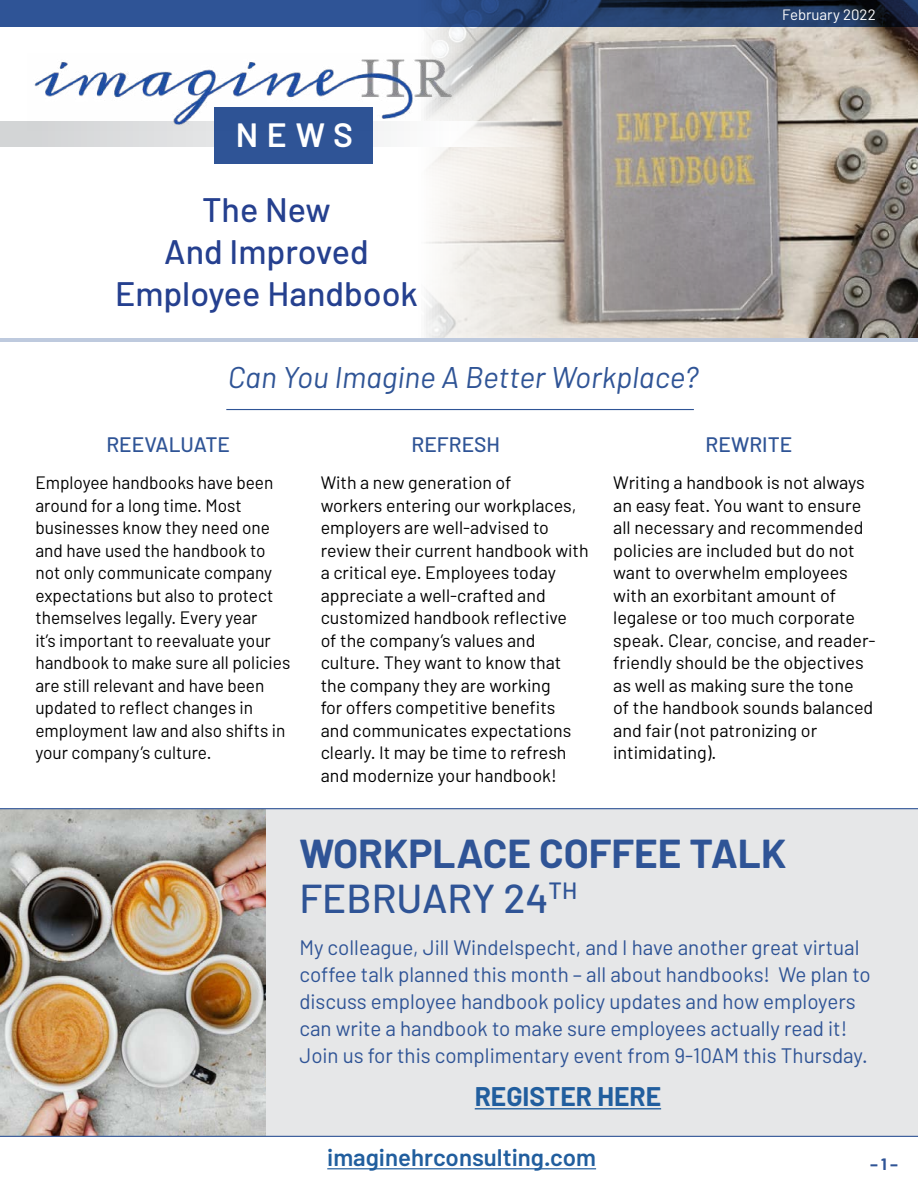
<style>
.page{position:relative;width:918px;height:1188px;background:#fff}
.page>*{position:absolute;margin:0;border:0;box-sizing:border-box;transform-origin:0 0}
.t1{font:700 40.5px/45px "Barlow";color:#2f5496}
.t2{font:500 34.05px/42.2px "Barlow";color:#25408f;text-align:center}
.t3{font:600 33.75px "Barlow";color:#fff}
.t4{font:italic 30px "Barlow";color:#2f5496}
.t5{font:700 27px "Barlow";color:#215e9e}
.t6{font:600 24px "Barlow";color:#215e9e}
.t7{font:21px/27px "Barlow";color:#2f5496}
.t8{font:500 21px "Barlow";color:#2f5496}
.t9{font:18px/22.5px "Barlow";color:#000}
.t10{font:18px/22.5px "Barlow";color:#000;scale:.96 1}
.t11{font:700 16.5px "Barlow";color:#2f5496}
.t12{font:15px "Barlow";color:#fff}
.s1{font-weight:500}
</style>
<div class="page">
<div style="left:234px;top:809px;width:684px;height:327px;background:#e6e7e8"></div>
<img style="left:0;top:809px;width:266px;height:327px">
<hr style="left:0;top:338px;width:918px;height:4px;background:#becade">
<img style="left:373px;top:27px;width:545px;height:311px">
<svg style="left:0;top:121px;width:594px;height:25px"></svg>
<div style="left:215px;top:107px;width:158px;height:57px;background:#2f5496"></div>
<img style="left:28px;top:53px;width:430px;height:77px">
<svg style="left:0;top:0;width:918px;height:27px;background:#274579"></svg>
<hr style="left:226px;top:409px;width:468px;height:1px;background:#2f5496">
<hr style="left:0;top:1136px;width:918px;height:1px;background:#2f5496">
<hr style="left:0;top:808px;width:918px;height:1px;background:#2f5496">
<hr style="left:327px;top:1168px;width:269px;height:1px;background:#215e9e">
<hr style="left:475px;top:1108px;width:186px;height:1px;background:#215e9e">
<h3 class="t3" style="left:236px;top:113px;width:119px">NEWS</h3>
<h2 class="t2" style="left:115px;top:188px;width:305px">The New<br>And Improved<br>Employee Handbook</h2>
<h3 class="t4" style="left:228px;top:359px;width:472px">Can You Imagine A Better Workplace?</h3>
<p class="t12" style="left:782px;top:5px;width:95px">February 2022</p>
<p class="t8" style="left:106px;top:431px;width:125px">REEVALUATE</p>
<p class="t10" style="left:35px;top:471px;width:267px">Employee handbooks have been around for a long time. Most businesses know they need one and have used the handbook to not only communicate company expectations but also to protect themselves legally. Every year<br>it’s important to reevaluate your handbook to make sure all policies are still relevant and have been updated to reflect changes in employment law and also shifts in your company’s culture.</p>
<p class="t8" style="left:412px;top:431px;width:90px">REFRESH</p>
<p class="t9" style="left:321px;top:471px;width:270px">With a new generation of<br>workers entering our workplaces, employers are well-advised to review their current handbook with a critical eye. Employees today appreciate a well-crafted and customized handbook reflective<br>of the company’s values and culture. They want to know that the company they are working<br>for offers competitive benefits<br>and communicates expectations clearly. It may be time to refresh and modernize your handbook!</p>
<p class="t8" style="left:706px;top:431px;width:88px">REWRITE</p>
<p class="t9" style="left:613px;top:471px;width:264px">Writing a handbook is not always an easy feat. You want to ensure all necessary and recommended policies are included but do not want to overwhelm employees with an exorbitant amount of legalese or too much corporate speak. Clear, concise, and reader&shy;friendly should be the objectives as well as making sure the tone<br>of the handbook sounds balanced and fair (not patronizing or intimidating).</p>
<h1 class="t1" style="left:299px;top:830px;width:489px">WORKPLACE COFFEE TALK<br><span class="s1">FEBRUARY 24</span><sup>TH</sup></h1>
<p class="t7" style="left:299px;top:933px;width:573px">My colleague, Jill Windelspecht, and I have another great virtual coffee talk planned this month – all about handbooks! We plan to discuss employee handbook policy updates and how employers can write a handbook to make sure employees actually read it!<br>Join us for this complimentary event from 9-10AM this Thursday.</p>
<h3 class="t5" style="left:475px;top:1080px;width:188px">REGISTER HERE</h3>
<h3 class="t6" style="left:327px;top:1143px;width:270px">imaginehrconsulting.com</h3>
<p class="t11" style="left:870px;top:1154px;width:29px">– 1 –</p>
</div>
